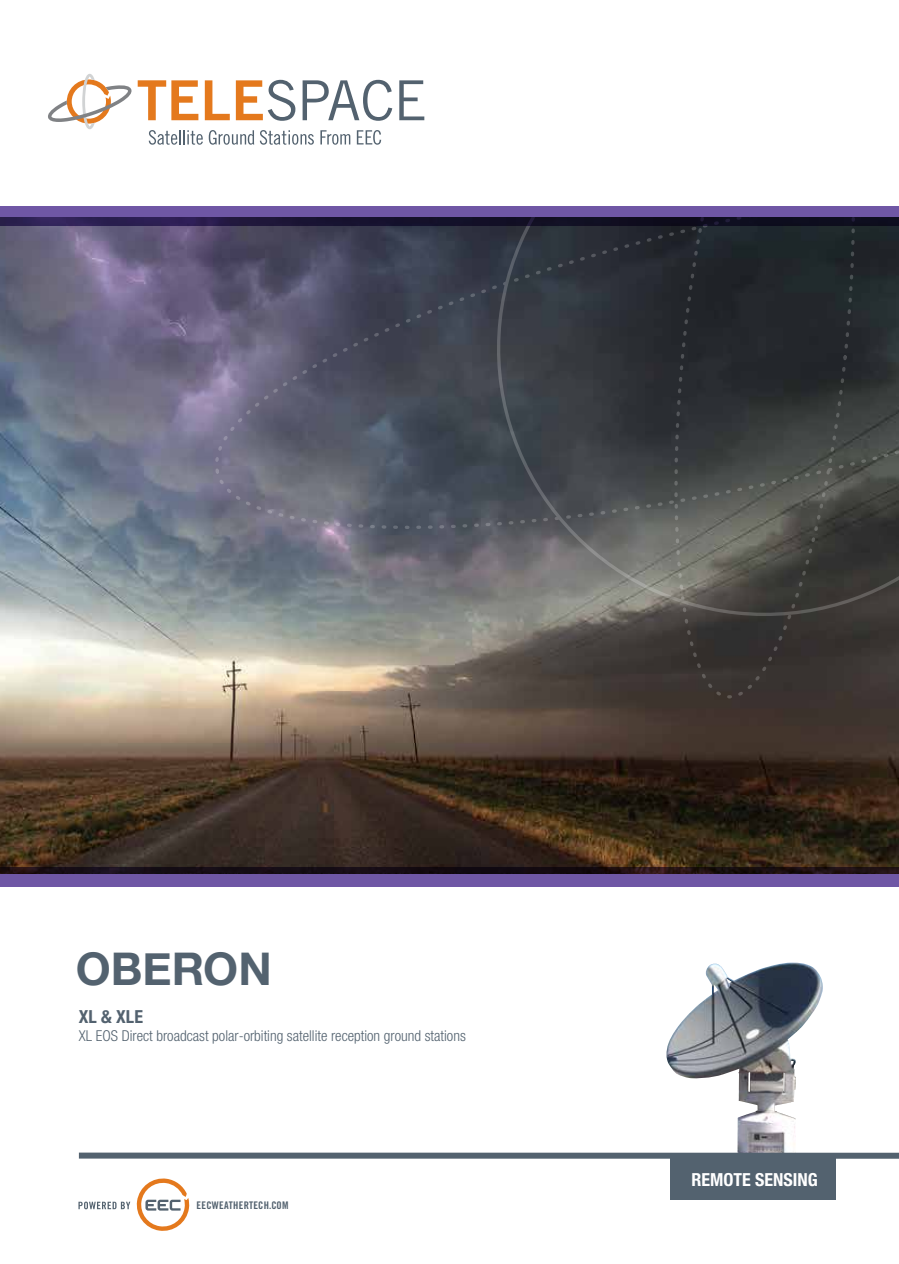
<style>
.page{position:relative;width:899px;height:1264px;background:#fff}
.page>*{position:absolute;margin:0;border:0;box-sizing:border-box;transform-origin:0 0}
.t1{font:700 45px "Helvetica Neue";color:#53626f}
.t2{font:700 condensed 18px "Helvetica Neue";color:#fff}
.t3{font:700 condensed 18px "Helvetica Neue";color:#53626f}
.t4{font:300 condensed 15px "Helvetica Neue";color:#53626f}
.t5{font:10.5px "Trade Gothic Bold Cond Twenty";letter-spacing:.03em;color:#53626f}
</style>
<div class="page">
<img style="left:666px;top:962px;width:157px;height:190px">
<img style="left:0;top:226px;width:898px;height:640px">
<svg style="left:663px;top:628px;width:202px;height:70px;background:#373230"></svg>
<svg style="left:215px;top:226px;width:269px;height:324px;background:#545667"></svg>
<svg style="left:484px;top:226px;width:414px;height:402px;background:#404244"></svg>
<svg style="left:149px;top:130px;width:54px;height:15px"></svg>
<svg style="left:209px;top:130px;width:45px;height:15px"></svg>
<svg style="left:260px;top:130px;width:54px;height:15px"></svg>
<svg style="left:320px;top:130px;width:30px;height:15px"></svg>
<svg style="left:357px;top:130px;width:24px;height:15px"></svg>
<svg style="left:138px;top:80px;width:60px;height:40px"></svg>
<svg style="left:205px;top:80px;width:25px;height:40px"></svg>
<svg style="left:236px;top:80px;width:59px;height:41px"></svg>
<svg style="left:302px;top:80px;width:90px;height:41px"></svg>
<svg style="left:399px;top:80px;width:25px;height:40px"></svg>
<svg style="left:48px;top:74px;width:84px;height:55px"></svg>
<svg style="left:0;top:206px;width:898px;height:20px;background:#483871"></svg>
<svg style="left:78px;top:1178px;width:111px;height:53px"></svg>
<svg style="left:0;top:866px;width:898px;height:20px;background:#4e3b6b"></svg>
<div style="left:79px;top:1152px;width:819px;height:6px;background:#53626f"></div>
<div style="left:670px;top:1157px;width:165px;height:42px;background:#53626f"></div>
<p class="t1" style="left:76px;top:933px;width:197px">OBERON</p>
<p class="t3" style="left:79px;top:1005px;width:65px">XL &amp; XLE</p>
<p class="t4" style="left:79px;top:1027px;width:388px">XL EOS Direct broadcast polar-orbiting satellite reception ground stations</p>
<p class="t5" style="left:196px;top:1199px;width:94px">EECWEATHERTECH.COM</p>
<p class="t2" style="left:691px;top:1168px;width:128px">REMOTE SENSING</p>
</div>
